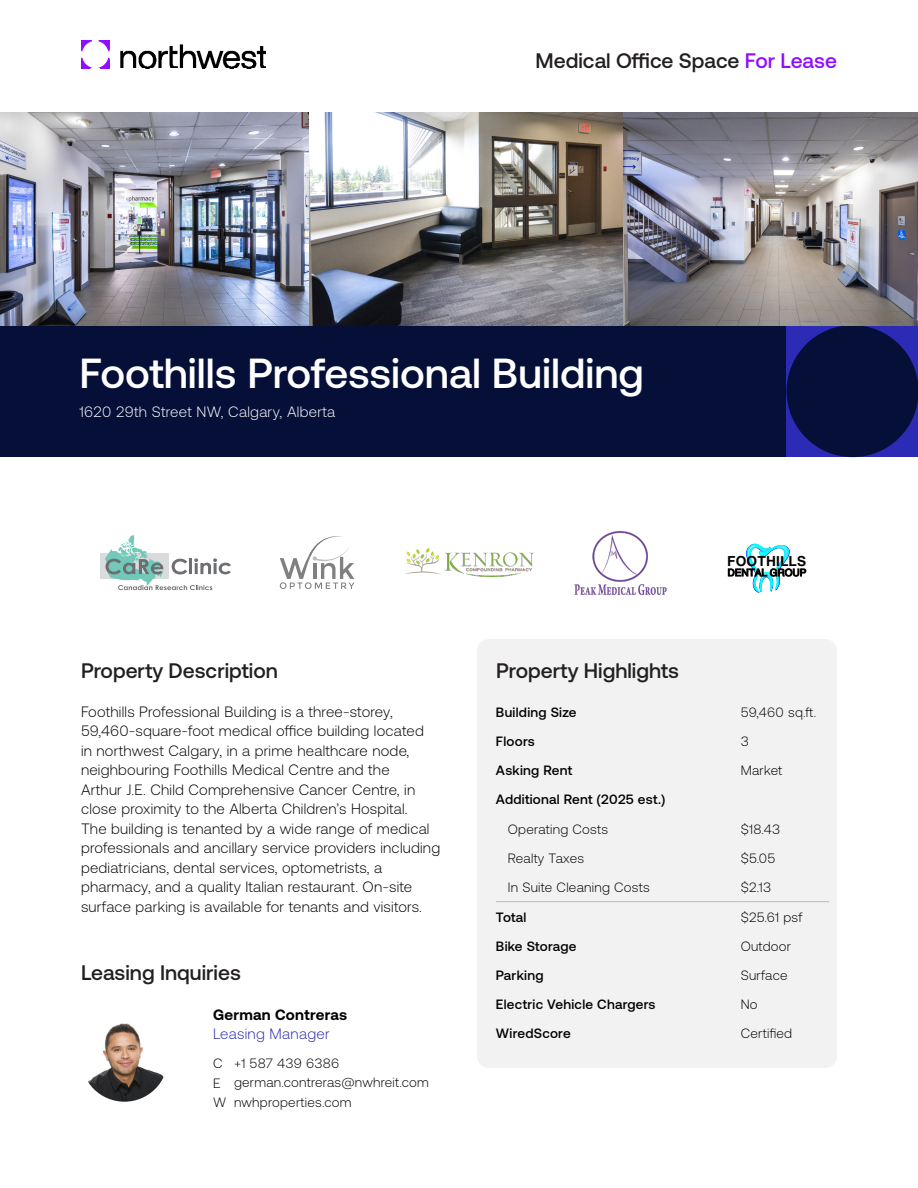
<style>
.page{position:relative;width:918px;height:1188px;background:#fff}
.page>*{position:absolute;margin:0;border:0;box-sizing:border-box;transform-origin:0 0}
.Body{font:500 42px "Aeonik";color:#fff}
.H2_-_Left{font:500 21px "Aeonik";color:#231f20}
.H2_-_Right{font:500 21px "Aeonik";color:#231f20}
.Body_2_-_Paragraph{font:300 15px/19.5px "Aeonik";letter-spacing:.015em;color:#000}
.Body-2{font:300 15px "Aeonik";letter-spacing:.02em;color:#fff}
.t1{font:700 15px "Aeonik";letter-spacing:.02em;color:#000}
.t2{font:300 15px "Aeonik";letter-spacing:.02em;color:#2b2bb5}
.t3{font:700 13.8px "Helvetica";letter-spacing:.01em;color:#000}
.Table_C_1{font:500 13.5px "Aeonik";letter-spacing:.02em;color:#000}
.Table_C_2{font:300 13.5px "Aeonik";letter-spacing:.02em;color:#000}
.Body_-_Small_-_contact{font:300 13.5px/19.5px "Aeonik";letter-spacing:.02em;color:#000}
.Table_C_1_5{font:300 13.5px "Aeonik";letter-spacing:.02em;color:#000}
.t4{font:10.05px "Helvetica";color:#000}
.s1{color:#910dff}
</style>
<div class="page">
<div style="left:0;top:325px;width:787px;height:132px;background:#050f38"></div>
<div style="left:787px;top:325px;width:131px;height:132px;background:#2b2bb5"></div>
<div style="left:787px;top:325px;width:131px;height:132px;background:#050f38;border-radius:50%"></div>
<img style="left:81px;top:40px;width:185px;height:29px">
<img style="left:0;top:112px;width:918px;height:214px">
<img style="left:622px;top:112px;width:296px;height:213px">
<img style="left:309px;top:112px;width:313px;height:213px">
<div style="left:477px;top:639px;width:360px;height:429px;background:#f2f2f2;border-radius:12px"></div>
<svg style="left:280px;top:536px;width:74px;height:53px"></svg>
<img style="left:405px;top:549px;width:129px;height:28px">
<img style="left:574px;top:531px;width:93px;height:64px">
<svg style="left:747px;top:544px;width:42px;height:48px"></svg>
<div style="left:100px;top:554px;width:69px;height:25px;background:#dadbdd"></div>
<svg style="left:105px;top:535px;width:126px;height:55px"></svg>
<hr style="left:496px;top:901px;width:245px;height:1px;background:#b4b8bf">
<hr style="left:741px;top:901px;width:88px;height:1px;background:#b4b8bf">
<img style="left:88px;top:1023px;width:76px;height:79px">
<p class="H2_-_Right" style="left:536px;top:49px;width:303px">Medical Office Space <span class="s1">For Lease</span></p>
<p class="Body" style="left:80px;top:350px;width:566px">Foothills Professional Building</p>
<p class="Body-2" style="left:80px;top:404px;width:257px">1620 29th Street NW, Calgary, Alberta</p>
<p class="t3" style="left:727px;top:553px;width:80px">FOOTHILLS</p>
<p class="t4" style="left:728px;top:567px;width:80px">DENTAL GROUP</p>
<p class="H2_-_Left" style="left:81px;top:659px;width:198px">Property Description</p>
<p class="Body_2_-_Paragraph" style="left:81px;top:702px;width:344px">Foothills Professional Building is a three-storey,<br>59,460-square-foot medical office building located</p>
<p class="Body_2_-_Paragraph" style="left:81px;top:741px;width:361px">in northwest Calgary, in a prime healthcare node, neighbouring Foothills Medical Centre and the<br>Arthur J.E. Child Comprehensive Cancer Centre, in close proximity to the Alberta Children’s Hospital.<br>The building is tenanted by a wide range of medical professionals and ancillary service providers including pediatricians, dental services, optometrists, a pharmacy, and a quality Italian restaurant. On-site surface parking is available for tenants and visitors.</p>
<p class="H2_-_Left" style="left:81px;top:961px;width:161px">Leasing Inquiries</p>
<h3 class="t1" style="left:213px;top:1006px;width:136px">German Contreras</h3>
<h4 class="t2" style="left:213px;top:1026px;width:118px">Leasing Manager</h4>
<p class="Body_-_Small_-_contact" style="left:234px;top:1053px;width:196px">+1 587 439 6386 german.contreras@nwhreit.com nwhproperties.com</p>
<p class="Body_-_Small_-_contact" style="left:213px;top:1054px;width:15px">C<br>E<br>W</p>
<p class="H2_-_Left" style="left:496px;top:659px;width:184px">Property Highlights</p>
<p class="Table_C_1" style="left:496px;top:704px;width:82px">Building Size</p>
<p class="Table_C_2" style="left:741px;top:705px;width:77px">59,460 sq.ft.</p>
<p class="Table_C_1" style="left:496px;top:734px;width:40px">Floors</p>
<p class="Table_C_2" style="left:741px;top:734px;width:10px">3</p>
<p class="Table_C_1" style="left:496px;top:763px;width:78px">Asking Rent</p>
<p class="Table_C_2" style="left:741px;top:763px;width:43px">Market</p>
<p class="Table_C_1" style="left:496px;top:792px;width:171px">Additional Rent (2025 est.)</p>
<p class="Table_C_1_5" style="left:508px;top:822px;width:102px">Operating Costs</p>
<p class="Table_C_2" style="left:741px;top:822px;width:41px">$18.43</p>
<p class="Table_C_1_5" style="left:508px;top:851px;width:78px">Realty Taxes</p>
<p class="Table_C_2" style="left:741px;top:851px;width:36px">$5.05</p>
<p class="Table_C_1_5" style="left:508px;top:880px;width:143px">In Suite Cleaning Costs</p>
<p class="Table_C_2" style="left:741px;top:880px;width:32px">$2.13</p>
<p class="Table_C_1" style="left:496px;top:909px;width:32px">Total</p>
<p class="Table_C_2" style="left:741px;top:909px;width:63px">$25.61 psf</p>
<p class="Table_C_1" style="left:496px;top:938px;width:82px">Bike Storage</p>
<p class="Table_C_2" style="left:741px;top:939px;width:52px">Outdoor</p>
<p class="Table_C_1" style="left:496px;top:968px;width:49px">Parking</p>
<p class="Table_C_2" style="left:741px;top:968px;width:48px">Surface</p>
<p class="Table_C_1" style="left:496px;top:997px;width:161px">Electric Vehicle Chargers</p>
<p class="Table_C_2" style="left:741px;top:997px;width:18px">No</p>
<p class="Table_C_1" style="left:496px;top:1026px;width:76px">WiredScore</p>
<p class="Table_C_2" style="left:741px;top:1026px;width:53px">Certified</p>
</div>
